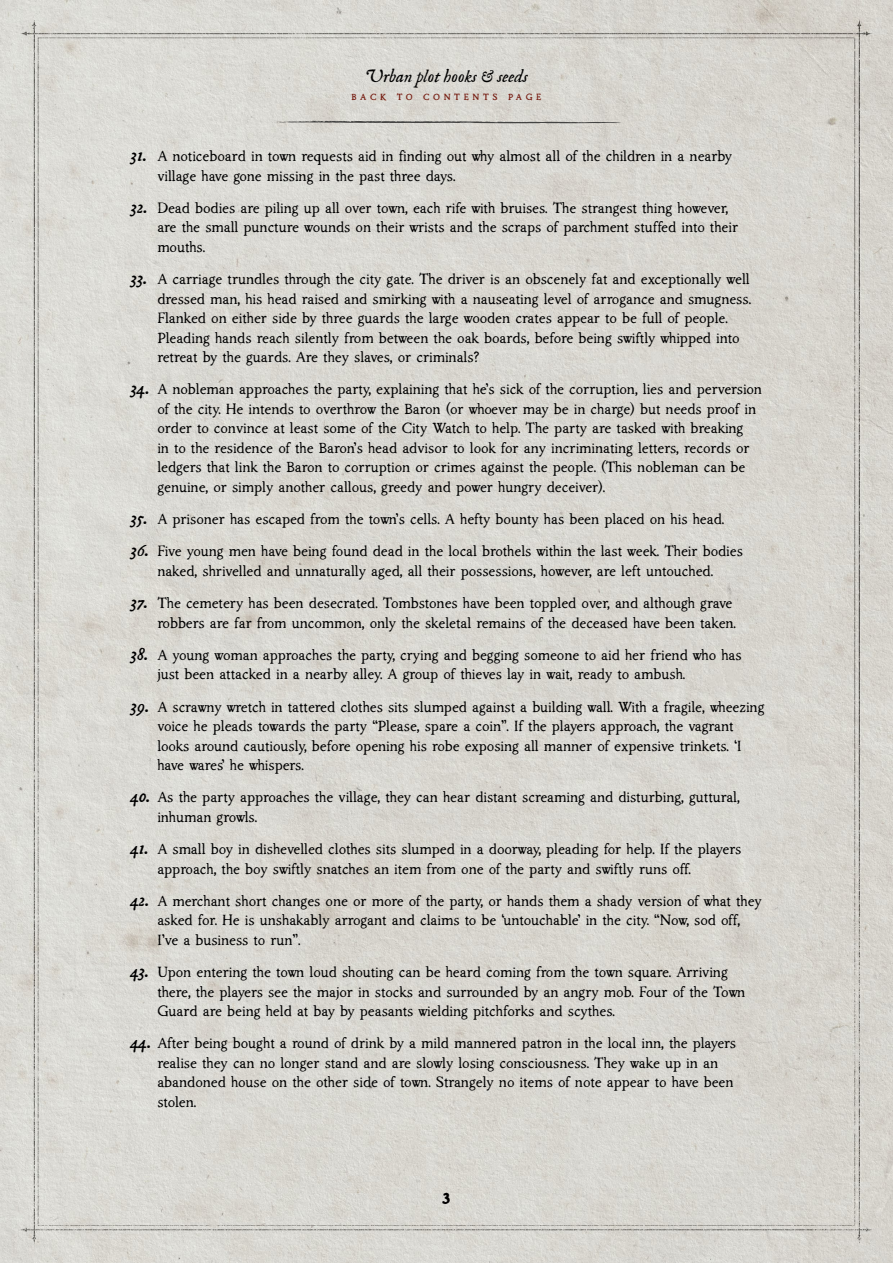
<style>
.page{position:relative;width:893px;height:1263px;background:#fff}
.page>*{position:absolute;margin:0;border:0;box-sizing:border-box;transform-origin:0 0}
.t1{font:18px "IM FELL English PRO Italic";color:#000}
.t2{font:700 16.5px "Folklore";color:#000}
.t3{font:300 15px/19.5px "Folklore";letter-spacing:-.01em;color:#000}
.t4{font:9px "Folklore";letter-spacing:.4em;color:#771e13}
.s1{font-family:"IM FELL DW Pica Italic";font-weight:400;font-size:18px}
</style>
<div class="page">
<img style="left:0;top:0;width:893px;height:1263px">
<svg style="left:272px;top:121px;width:349px;height:2px"></svg>
<p class="t1" style="left:365px;top:66px;width:165px">Urban plot hooks &amp; seeds</p>
<p class="t4" style="left:351px;top:91px;width:192px">BACK TO CONTENTS PAGE</p>
<p class="t3" style="left:157px;top:147px;width:576px;text-indent:-27px"><span class="s1">31.</span> A noticeboard in town requests aid in finding out why almost all of the children in a nearby village have gone missing in the past three days.</p>
<p class="t3" style="left:157px;top:199px;width:582px;text-indent:-27px"><span class="s1">32.</span> Dead bodies are piling up all over town, each rife with bruises. The strangest thing however, are the small puncture wounds on their wrists and the scraps of parchment stuffed into their mouths.</p>
<p class="t3" style="left:157px;top:270px;width:595px;text-indent:-27px"><span class="s1">33.</span> A carriage trundles through the city gate. The driver is an obscenely fat and exceptionally well dressed man, his head raised and smirking with a nauseating level of arrogance and smugness.<br>Flanked on either side by three guards the large wooden crates appear to be full of people.<br>Pleading hands reach silently from between the oak boards, before being swiftly whipped into retreat by the guards. Are they slaves, or criminals?</p>
<p class="t3" style="left:157px;top:380px;width:606px;text-indent:-27px"><span class="s1">34.</span> A nobleman approaches the party, explaining that he’s sick of the corruption, lies and perversion of the city. He intends to overthrow the Baron (or whoever may be in charge) but needs proof in order to convince at least some of the City Watch to help. The party are tasked with breaking<br>in to the residence of the Baron’s head advisor to look for any incriminating letters, records or ledgers that link the Baron to corruption or crimes against the people. (This nobleman can be genuine, or simply another callous, greedy and power hungry deceiver).</p>
<p class="t3" style="left:130px;top:510px;width:595px"><span class="s1">35.</span> A prisoner has escaped from the town’s cells. A hefty bounty has been placed on his head.</p>
<p class="t3" style="left:130px;top:542px;width:614px;text-align:center"><span class="s1">36.</span> Five young men have being found dead in the local brothels within the last week. Their bodies naked, shrivelled and unnaturally aged, all their possessions, however, are left untouched.</p>
<p class="t3" style="left:130px;top:594px;width:607px;text-align:right"><span class="s1">37.</span> The cemetery has been desecrated. Tombstones have been toppled over, and although grave robbers are far from uncommon, only the skeletal remains of the deceased have been taken.</p>
<p class="t3" style="left:157px;top:646px;width:586px;text-indent:-27px"><span class="s1">38.</span> A young woman approaches the party, crying and begging someone to aid her friend who has just been attacked in a nearby alley. A group of thieves lay in wait, ready to ambush.</p>
<p class="t3" style="left:157px;top:697px;width:609px;text-indent:-27px"><span class="s1">39.</span> A scrawny wretch in tattered clothes sits slumped against a building wall. With a fragile, wheezing voice he pleads towards the party “Please, spare a coin”. If the players approach, the vagrant looks around cautiously, before opening his robe exposing all manner of expensive trinkets. ‘I have wares’ he whispers.</p>
<p class="t3" style="left:157px;top:788px;width:584px;text-indent:-27px"><span class="s1">40.</span> As the party approaches the village, they can hear distant screaming and disturbing, guttural, inhuman growls.</p>
<p class="t3" style="left:157px;top:840px;width:585px;text-indent:-27px"><span class="s1">41.</span> A small boy in dishevelled clothes sits slumped in a doorway, pleading for help. If the players approach, the boy swiftly snatches an item from one of the party and swiftly runs off.</p>
<p class="t3" style="left:157px;top:892px;width:606px;text-indent:-27px"><span class="s1">42.</span> A merchant short changes one or more of the party, or hands them a shady version of what they asked for. He is unshakably arrogant and claims to be ‘untouchable’ in the city. “Now, sod off,<br>I’ve a business to run”.</p>
<p class="t3" style="left:157px;top:963px;width:590px;text-indent:-27px"><span class="s1">43.</span> Upon entering the town loud shouting can be heard coming from the town square. Arriving there, the players see the major in stocks and surrounded by an angry mob. Four of the Town<br>Guard are being held at bay by peasants wielding pitchforks and scythes.</p>
<p class="t3" style="left:157px;top:1034px;width:580px;text-indent:-27px"><span class="s1">44.</span> After being bought a round of drink by a mild mannered patron in the local inn, the players realise they can no longer stand and are slowly losing consciousness. They wake up in an abandoned house on the other side of town. Strangely no items of note appear to have been stolen.</p>
<p class="t2" style="left:442px;top:1188px;width:11px">3</p>
</div>
